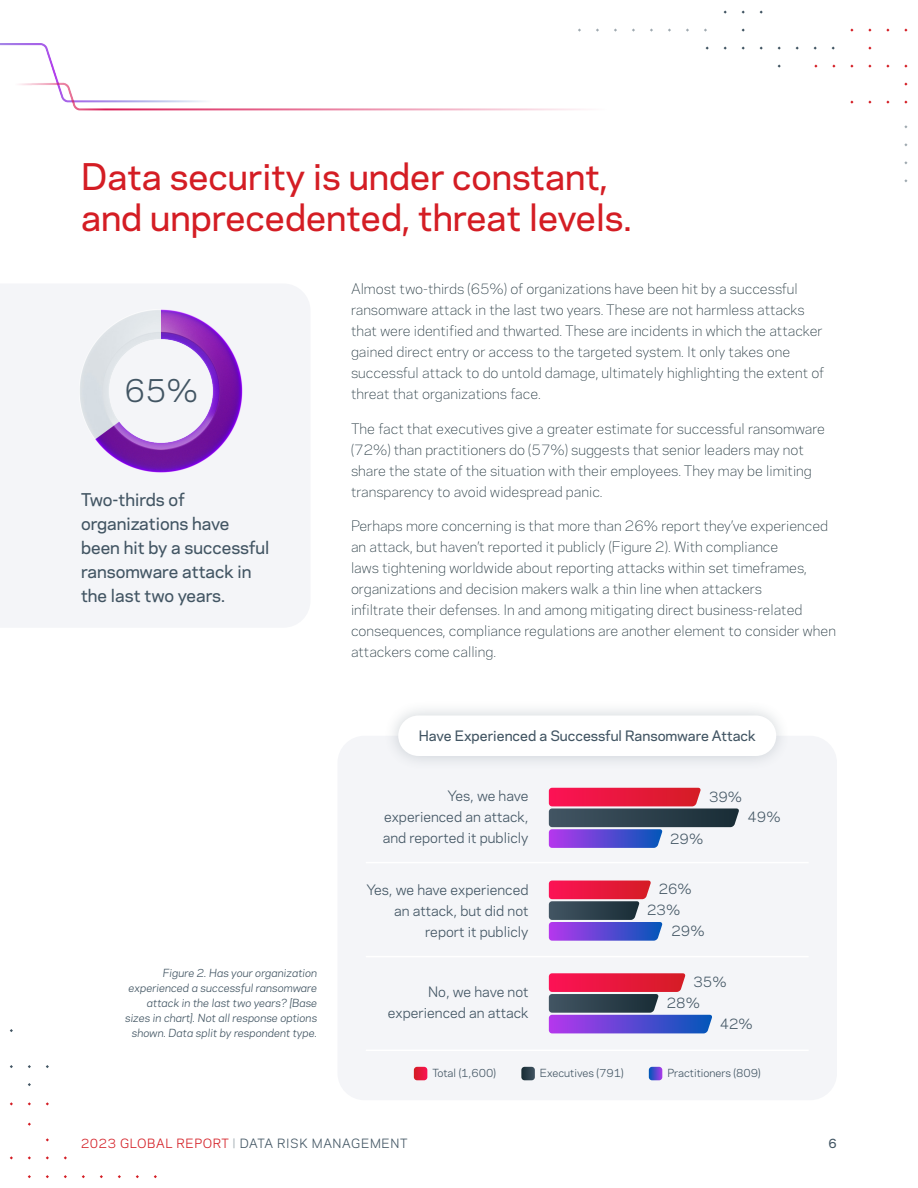
<style>
.page{position:relative;width:918px;height:1188px;background:#fff}
.page>*{position:absolute;margin:0;border:0;box-sizing:border-box;transform-origin:0 0}
.t1{font:500 34.5px/41.4px "Polaris";color:#d41d24}
.t2{font:30px "Polaris";color:#425563}
.t3{font:500 16.5px/24px "Polaris";color:#425563}
.t4{font:300 13.5px/21px "Polaris";color:#182c35}
.t5{font:13.5px/21px "Polaris";color:#425563;text-align:right}
.t6{font:500 13.5px "Polaris";color:#425563}
.t7{font:12px "Polaris";letter-spacing:.05em;color:#425563}
.t8{font:500 12px "Polaris";color:#425563}
.t9{font:italic 10.5px/15px "Polaris";color:#425563;text-align:right}
.t10{font:10.5px "Polaris";color:#425563}
.s1{color:#d41d24}
.s2{color:#a0aab1}
</style>
<div class="page">
<div style="left:338px;top:736px;width:499px;height:364px;background:#f4f5f8;border-radius:27px"></div>
<div style="left:0;top:284px;width:310px;height:343px;background:#f4f5f8"></div>
<img style="left:78px;top:307px;width:167px;height:167px">
<div style="left:384px;top:700px;width:407px;height:72px;background:#425563;opacity:.25"></div>
<div style="left:398px;top:716px;width:378px;height:40px;background:#fff;border-radius:20px"></div>
<hr style="left:366px;top:862px;width:443px;height:1px;background:#fff">
<hr style="left:366px;top:956px;width:443px;height:1px;background:#fff">
<hr style="left:366px;top:1050px;width:443px;height:1px;background:#fff">
<svg style="left:549px;top:788px;width:190px;height:60px"></svg>
<svg style="left:549px;top:881px;width:114px;height:60px"></svg>
<svg style="left:549px;top:973px;width:163px;height:60px"></svg>
<svg style="left:414px;top:1067px;width:13px;height:13px"></svg>
<svg style="left:521px;top:1067px;width:14px;height:13px"></svg>
<svg style="left:649px;top:1067px;width:13px;height:13px"></svg>
<svg style="left:10px;top:1029px;width:39px;height:57px"></svg>
<svg style="left:10px;top:1102px;width:147px;height:76px"></svg>
<svg style="left:904px;top:125px;width:4px;height:57px"></svg>
<svg style="left:578px;top:10px;width:330px;height:94px"></svg>
<img style="left:0;top:43px;width:609px;height:68px">
<h1 class="t1" style="left:81px;top:154px;width:552px">Data security is under constant, and unprecedented, threat levels.</h1>
<h2 class="t2" style="left:125px;top:368px;width:75px">65%</h2>
<p class="t3" style="left:81px;top:487px;width:190px">Two-thirds of organizations have been hit by a successful ransomware attack in the last two years.</p>
<p class="t9" style="left:125px;top:965px;width:194px">Figure 2. Has your organization experienced a successful ransomware attack in the last two years? [Base sizes in chart]. Not all response options shown. Data split by respondent type.</p>
<p class="t4" style="left:351px;top:278px;width:475px">Almost two-thirds (65%) of organizations have been hit by a successful ransomware attack in the last two years. These are not harmless attacks that were identified and thwarted. These are incidents in which the attacker gained direct entry or access to the targeted system. It only takes one successful attack to do untold damage, ultimately highlighting the extent of threat that organizations face.</p>
<p class="t4" style="left:351px;top:417px;width:476px">The fact that executives give a greater estimate for successful ransomware (72%) than practitioners do (57%) suggests that senior leaders may not share the state of the situation with their employees. They may be limiting transparency to avoid widespread panic.</p>
<p class="t4" style="left:351px;top:515px;width:486px">Perhaps more concerning is that more than 26% report they’ve experienced an attack, but haven’t reported it publicly (Figure 2). With compliance<br>laws tightening worldwide about reporting attacks within set timeframes, organizations and decision makers walk a thin line when attackers<br>infiltrate their defenses. In and among mitigating direct business-related consequences, compliance regulations are another element to consider when attackers come calling.</p>
<p class="t6" style="left:419px;top:726px;width:338px">Have Experienced a Successful Ransomware Attack</p>
<p class="t5" style="left:383px;top:785px;width:147px;text-align:justify;text-indent:65px">Yes, we have experienced an attack, and reported it publicly</p>
<p class="t5" style="left:366px;top:878px;width:164px">Yes, we have experienced an attack, but did not report it publicly</p>
<p class="t5" style="left:388px;top:981px;width:142px">No, we have not experienced an attack</p>
<p class="t5" style="left:709px;top:786px;width:35px">39%</p>
<p class="t5" style="left:670px;top:828px;width:35px">29%</p>
<p class="t5" style="left:659px;top:877px;width:35px">26%</p>
<p class="t5" style="left:647px;top:899px;width:35px">23%</p>
<p class="t5" style="left:671px;top:919px;width:35px">29%</p>
<p class="t5" style="left:693px;top:970px;width:35px">35%</p>
<p class="t5" style="left:667px;top:992px;width:35px">28%</p>
<p class="t5" style="left:748px;top:806px;width:35px">49%</p>
<p class="t5" style="left:720px;top:1012px;width:35px">42%</p>
<p class="t10" style="left:432px;top:1065px;width:65px">Total (1,600)</p>
<p class="t10" style="left:540px;top:1065px;width:85px">Executives (791)</p>
<p class="t10" style="left:667px;top:1065px;width:95px">Practitioners (809)</p>
<p class="t7" style="left:81px;top:1134px;width:328px"><span class="s1">2023 GLOBAL REPORT</span> <span class="s2">|</span> DATA RISK MANAGEMENT</p>
<p class="t8" style="left:829px;top:1134px;width:10px">6</p>
</div>
